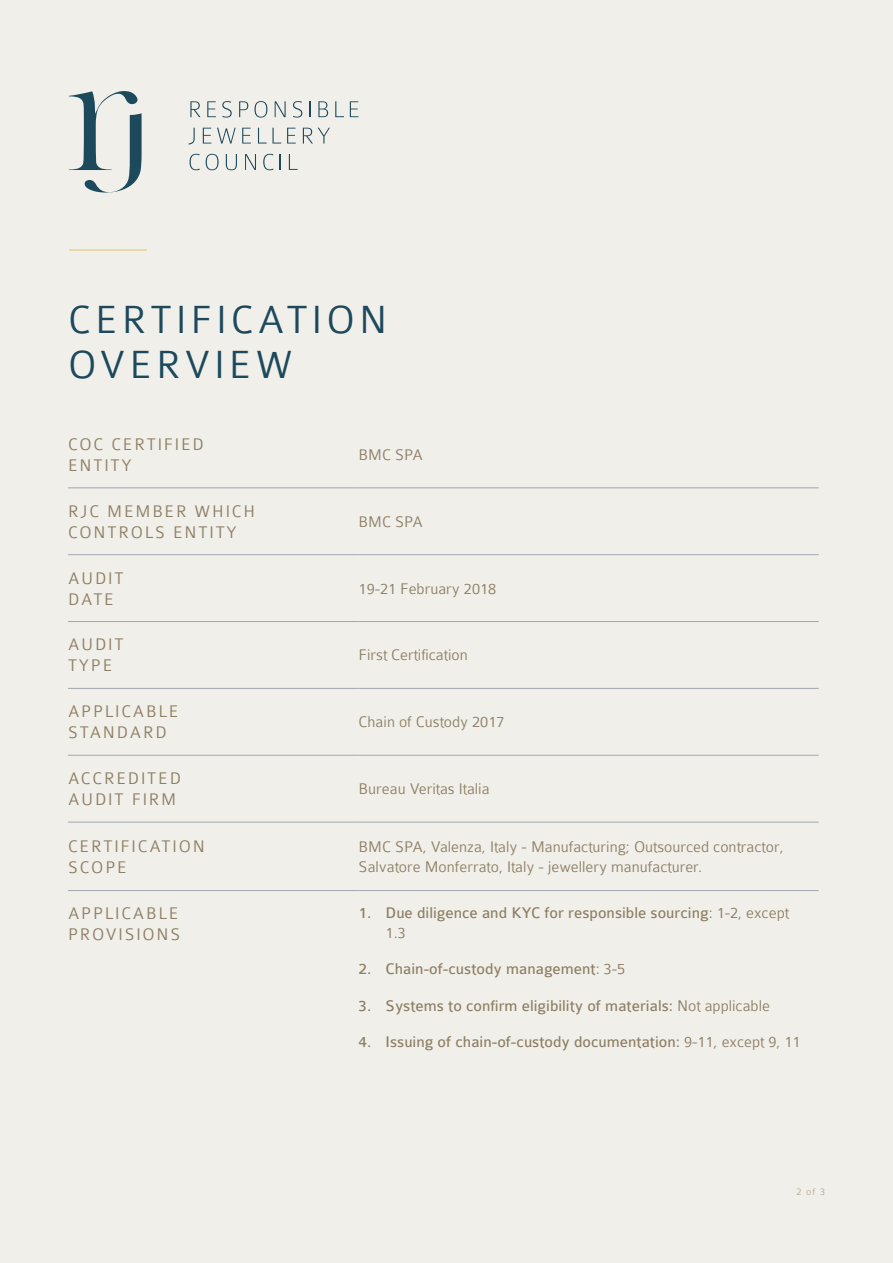
<style>
.page{position:relative;width:893px;height:1263px;background:#f1efea}
.page>*{position:absolute;margin:0;border:0;box-sizing:border-box;transform-origin:0 0}
.Large_subhead_20pt_S{font:300 42px/45px "Colaborate";letter-spacing:.1em;color:#1c495c}
.Small_subhead_12pt_E{font:300 18px/21px "Colaborate";letter-spacing:.1em;color:#8d7f64}
.t1{font:16.5px/19.5px "Colaborate";color:#8d7f64}
.Body_copy_Earth{font:300 16.5px/19.5px "Colaborate";color:#8d7f64}
.t2{font:300 10.5px "Colaborate";color:#b5a996}
.s1{font-weight:300}
</style>
<div class="page">
<hr style="left:69px;top:249px;width:78px;height:2px;background:#e9c378">
<hr style="left:68px;top:488px;width:291px;height:1px;background:#a0a8af">
<hr style="left:359px;top:488px;width:460px;height:1px;background:#a0a8af">
<hr style="left:68px;top:554px;width:291px;height:1px;background:#a0a8af">
<hr style="left:359px;top:554px;width:460px;height:1px;background:#a0a8af">
<hr style="left:68px;top:621px;width:291px;height:1px;background:#a0a8af">
<hr style="left:359px;top:621px;width:460px;height:1px;background:#a0a8af">
<hr style="left:68px;top:688px;width:291px;height:1px;background:#a0a8af">
<hr style="left:359px;top:688px;width:460px;height:1px;background:#a0a8af">
<hr style="left:68px;top:755px;width:291px;height:1px;background:#a0a8af">
<hr style="left:359px;top:755px;width:460px;height:1px;background:#a0a8af">
<hr style="left:68px;top:822px;width:291px;height:1px;background:#a0a8af">
<hr style="left:359px;top:822px;width:460px;height:1px;background:#a0a8af">
<hr style="left:68px;top:890px;width:291px;height:1px;background:#a0a8af">
<hr style="left:359px;top:890px;width:460px;height:1px;background:#a0a8af">
<svg style="left:68px;top:96px;width:291px;height:75px"></svg>
<svg style="left:69px;top:91px;width:73px;height:102px"></svg>
<svg style="left:190px;top:101px;width:10px;height:16px"></svg>
<svg style="left:207px;top:101px;width:9px;height:16px"></svg>
<svg style="left:222px;top:101px;width:10px;height:17px"></svg>
<svg style="left:239px;top:101px;width:9px;height:16px"></svg>
<svg style="left:254px;top:101px;width:13px;height:17px"></svg>
<svg style="left:275px;top:101px;width:11px;height:16px"></svg>
<svg style="left:293px;top:101px;width:9px;height:17px"></svg>
<svg style="left:309px;top:101px;width:2px;height:16px"></svg>
<svg style="left:318px;top:101px;width:10px;height:16px"></svg>
<svg style="left:335px;top:101px;width:9px;height:16px"></svg>
<svg style="left:350px;top:101px;width:8px;height:16px"></svg>
<svg style="left:188px;top:128px;width:7px;height:17px"></svg>
<svg style="left:203px;top:128px;width:8px;height:16px"></svg>
<svg style="left:217px;top:128px;width:19px;height:16px"></svg>
<svg style="left:242px;top:128px;width:9px;height:16px"></svg>
<svg style="left:258px;top:128px;width:23px;height:16px"></svg>
<svg style="left:287px;top:128px;width:9px;height:16px"></svg>
<svg style="left:303px;top:128px;width:27px;height:16px"></svg>
<svg style="left:190px;top:154px;width:10px;height:16px"></svg>
<svg style="left:206px;top:154px;width:13px;height:16px"></svg>
<svg style="left:226px;top:154px;width:11px;height:16px"></svg>
<svg style="left:245px;top:154px;width:11px;height:16px"></svg>
<svg style="left:263px;top:154px;width:11px;height:16px"></svg>
<svg style="left:280px;top:154px;width:1px;height:16px"></svg>
<svg style="left:289px;top:154px;width:9px;height:16px"></svg>
<p class="Large_subhead_20pt_S" style="left:68px;top:298px;width:321px">CERTIFICATION<br>OVERVIEW</p>
<p class="Small_subhead_12pt_E" style="left:68px;top:434px;width:137px">COC CERTIFIED<br>ENTITY</p>
<p class="Body_copy_Earth" style="left:359px;top:445px;width:66px">BMC SPA</p>
<p class="Small_subhead_12pt_E" style="left:68px;top:500px;width:189px">RJC MEMBER WHICH<br>CONTROLS ENTITY</p>
<p class="Body_copy_Earth" style="left:359px;top:512px;width:66px">BMC SPA</p>
<p class="Small_subhead_12pt_E" style="left:68px;top:567px;width:57px">AUDIT<br>DATE</p>
<p class="Body_copy_Earth" style="left:359px;top:579px;width:139px">19-21 February 2018</p>
<p class="Small_subhead_12pt_E" style="left:68px;top:634px;width:57px">AUDIT<br>TYPE</p>
<p class="Body_copy_Earth" style="left:359px;top:645px;width:111px">First Certification</p>
<p class="Small_subhead_12pt_E" style="left:68px;top:701px;width:112px">APPLICABLE<br>STANDARD</p>
<p class="Body_copy_Earth" style="left:359px;top:712px;width:147px">Chain of Custody 2017</p>
<p class="Small_subhead_12pt_E" style="left:68px;top:768px;width:114px">ACCREDITED<br>AUDIT FIRM</p>
<p class="Body_copy_Earth" style="left:359px;top:779px;width:132px">Bureau Veritas Italia</p>
<p class="Small_subhead_12pt_E" style="left:68px;top:836px;width:138px">CERTIFICATION<br>SCOPE</p>
<p class="Body_copy_Earth" style="left:359px;top:837px;width:427px">BMC SPA, Valenza, Italy - Manufacturing; Outsourced contractor,<br>Salvatore Monferrato, Italy - jewellery manufacturer.</p>
<p class="Small_subhead_12pt_E" style="left:68px;top:903px;width:114px">APPLICABLE<br>PROVISIONS</p>
<p class="t1" style="left:386px;top:904px;width:405px;text-indent:-27px">1. Due diligence and KYC for responsible sourcing<span class="s1">: 1-2, except<br>1.3</span></p>
<p class="t1" style="left:359px;top:960px;width:268px">2. Chain-of-custody management<span class="s1">: 3-5</span></p>
<p class="t1" style="left:359px;top:996px;width:413px">3. Systems to confirm eligibility of materials: <span class="s1">Not applicable</span></p>
<p class="t1" style="left:359px;top:1033px;width:443px">4. Issuing of chain-of-custody documentation: <span class="s1">9-11, except 9, 11</span></p>
<p class="t2" style="left:796px;top:1186px;width:30px">2 of 3</p>
</div>
